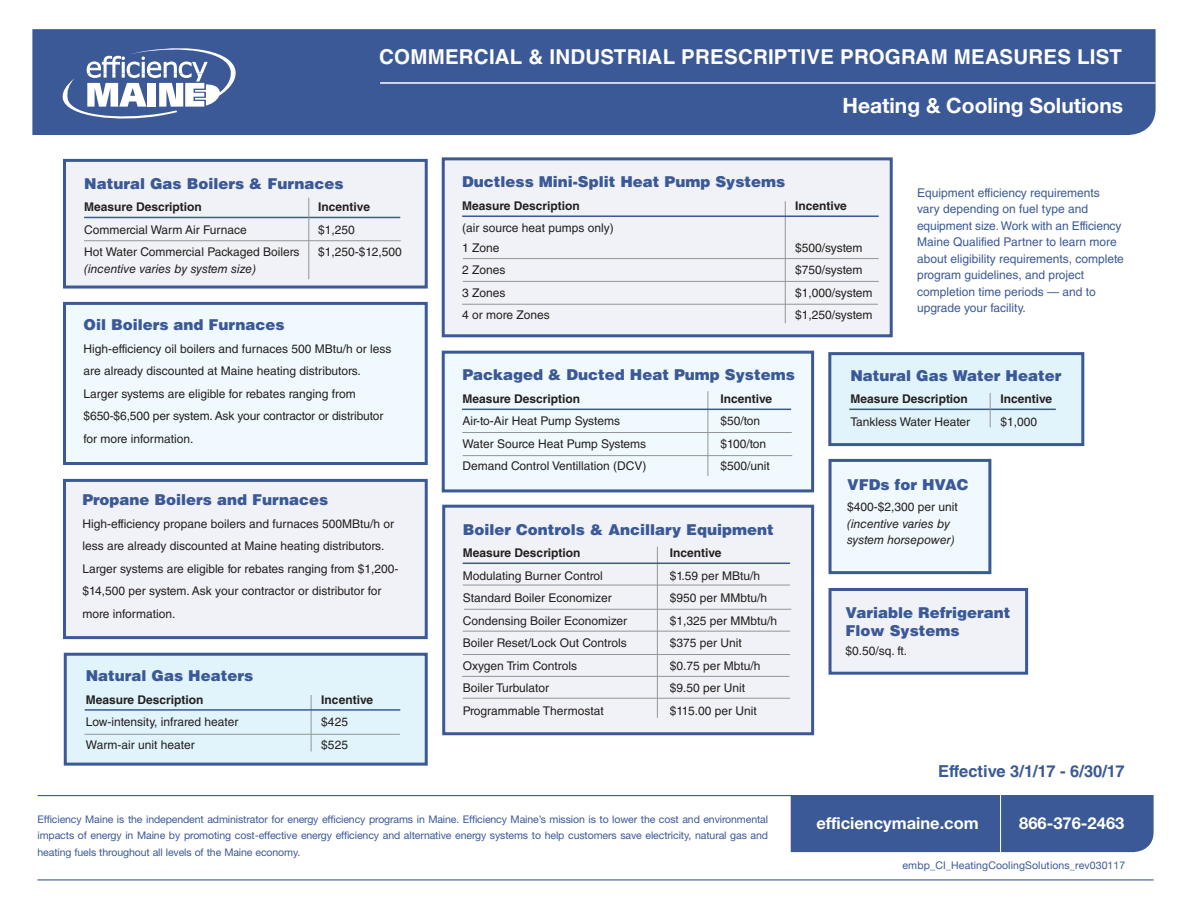
<style>
.page{position:relative;width:1188px;height:918px;background:#fff}
.page>*{position:absolute;margin:0;border:0;box-sizing:border-box;transform-origin:0 0}
.t1{font:700 21px "Helvetica Neue";color:#fff}
.t2{font:700 20.55px "Helvetica LT Std";letter-spacing:.01em;color:#fff}
.t3{font:700 16.5px "Helvetica Neue LT Std";color:#fff}
.t4{font:700 16.5px "Helvetica LT Std";color:#3b5997}
.t5{font:900 15px "Helvetica LT Std";color:#3b5997}
.t6{font:12px/22.5px "Helvetica LT Std";color:#231f20}
.t7{font:12px/16.5px "Helvetica LT Std";color:#3b5997}
.t8{font:700 12px "Helvetica LT Std";color:#231f20}
.t9{font:italic 12px "Helvetica LT Std";color:#231f20}
.t10{font:10.5px/16.5px "Helvetica Neue LT Std";letter-spacing:-.01em;color:#3b5997;text-align:justify}
.t11{font:10.5px "Helvetica Neue";letter-spacing:.01em;color:#3b5997}
</style>
<div class="page">
<div style="left:442px;top:505px;width:372px;height:230px;background:#f1f2f7;border:3px solid #3b5997"></div>
<div style="left:829px;top:588px;width:199px;height:87px;background:#f1f2f7;border:3px solid #3b5997"></div>
<div style="left:829px;top:459px;width:162px;height:115px;background:#f0f9fd;border:3px solid #3b5997"></div>
<div style="left:442px;top:351px;width:372px;height:141px;background:#f0f9fd;border:3px solid #3b5997"></div>
<div style="left:442px;top:157px;width:451px;height:180px;background:#f1f2f7;border:3px solid #3b5997"></div>
<div style="left:63px;top:479px;width:365px;height:160px;background:#f1f2f7;border:3px solid #3b5997"></div>
<div style="left:63px;top:302px;width:365px;height:163px;background:#f0f9fd;border:3px solid #3b5997"></div>
<div style="left:63px;top:159px;width:365px;height:130px;background:#f1f2f7;border:3px solid #3b5997"></div>
<hr style="left:785px;top:201px;width:1px;height:122px;background:#939598">
<div style="left:32px;top:29px;width:1124px;height:106px;background:#3b5997"></div>
<hr style="left:38px;top:795px;width:1115px;height:1px;background:#3b5997">
<div style="left:791px;top:796px;width:363px;height:56px;background:#3b5997"></div>
<hr style="left:1000px;top:792px;width:1px;height:64px;background:#fff">
<hr style="left:380px;top:82px;width:776px;height:2px;background:#fff">
<svg style="left:63px;top:48px;width:173px;height:71px"></svg>
<hr style="left:38px;top:879px;width:1116px;height:1px;background:#3b5997">
<hr style="left:84px;top:217px;width:316px;height:1px;background:#3b5997">
<hr style="left:84px;top:240px;width:317px;height:1px;background:#939598">
<div style="left:64px;top:653px;width:364px;height:113px;background:#e1f4fc;border:3px solid #3b5997"></div>
<hr style="left:311px;top:695px;width:1px;height:56px;background:#939598">
<hr style="left:85px;top:709px;width:315px;height:2px;background:#3b5997">
<hr style="left:84px;top:734px;width:316px;height:1px;background:#939598">
<hr style="left:462px;top:215px;width:417px;height:2px;background:#3b5997">
<hr style="left:463px;top:281px;width:416px;height:1px;background:#939598">
<hr style="left:462px;top:304px;width:416px;height:1px;background:#939598">
<hr style="left:463px;top:258px;width:416px;height:1px;background:#939598">
<hr style="left:708px;top:391px;width:1px;height:85px;background:#939598">
<hr style="left:462px;top:409px;width:329px;height:1px;background:#3b5997">
<hr style="left:462px;top:432px;width:330px;height:1px;background:#939598">
<hr style="left:657px;top:547px;width:1px;height:171px;background:#939598">
<hr style="left:463px;top:563px;width:327px;height:1px;background:#3b5997">
<hr style="left:463px;top:585px;width:327px;height:1px;background:#939598">
<hr style="left:464px;top:609px;width:327px;height:1px;background:#939598">
<hr style="left:463px;top:631px;width:327px;height:1px;background:#939598">
<hr style="left:463px;top:654px;width:327px;height:1px;background:#939598">
<hr style="left:462px;top:676px;width:328px;height:1px;background:#939598">
<hr style="left:463px;top:698px;width:327px;height:1px;background:#939598">
<hr style="left:308px;top:198px;width:1px;height:81px;background:#939598">
<div style="left:828px;top:352px;width:256px;height:94px;background:#e1f4fc;border:3px solid #3b5997"></div>
<hr style="left:849px;top:409px;width:207px;height:1px;background:#3b5997">
<hr style="left:990px;top:393px;width:1px;height:34px;background:#939598">
<hr style="left:463px;top:455px;width:329px;height:1px;background:#939598">
<p class="t2" style="left:379px;top:45px;width:744px">COMMERCIAL &amp; INDUSTRIAL PRESCRIPTIVE PROGRAM MEASURES LIST</p>
<p class="t1" style="left:842px;top:87px;width:282px">Heating &amp; Cooling Solutions</p>
<p class="t5" style="left:84px;top:174px;width:261px">Natural Gas Boilers &amp; Furnaces</p>
<p class="t8" style="left:84px;top:200px;width:119px">Measure Description</p>
<p class="t8" style="left:318px;top:200px;width:53px">Incentive</p>
<p class="t6" style="left:84px;top:218px;width:164px">Commercial Warm Air Furnace</p>
<p class="t6" style="left:318px;top:218px;width:38px">$1,250</p>
<p class="t6" style="left:84px;top:241px;width:217px">Hot Water Commercial Packaged Boilers</p>
<p class="t6" style="left:318px;top:241px;width:85px">$1,250-$12,500</p>
<p class="t9" style="left:84px;top:262px;width:173px">(incentive varies by system size)</p>
<p class="t5" style="left:84px;top:315px;width:203px">Oil Boilers and Furnaces</p>
<p class="t6" style="left:84px;top:337px;width:310px">High-efficiency oil boilers and furnaces 500 MBtu/h or less are already discounted at Maine heating distributors.</p>
<p class="t6" style="left:84px;top:382px;width:274px">Larger systems are eligible for rebates ranging from</p>
<p class="t6" style="left:84px;top:405px;width:301px">$650-$6,500 per system. Ask your contractor or distributor</p>
<p class="t6" style="left:84px;top:427px;width:112px">for more information.</p>
<p class="t5" style="left:82px;top:490px;width:247px">Propane Boilers and Furnaces</p>
<p class="t6" style="left:82px;top:512px;width:318px">High-efficiency propane boilers and furnaces 500MBtu/h or less are already discounted at Maine heating distributors.<br>Larger systems are eligible for rebates ranging from $1,200- $14,500 per system. Ask your contractor or distributor for more information.</p>
<p class="t5" style="left:86px;top:666px;width:169px">Natural Gas Heaters</p>
<p class="t8" style="left:86px;top:692px;width:119px">Measure Description</p>
<p class="t8" style="left:321px;top:692px;width:53px">Incentive</p>
<p class="t6" style="left:86px;top:711px;width:154px">Low-intensity, infrared heater</p>
<p class="t6" style="left:321px;top:711px;width:28px">$425</p>
<p class="t6" style="left:86px;top:733px;width:110px">Warm-air unit heater</p>
<p class="t6" style="left:321px;top:733px;width:28px">$525</p>
<p class="t5" style="left:462px;top:172px;width:325px">Ductless Mini-Split Heat Pump Systems</p>
<p class="t8" style="left:462px;top:198px;width:119px">Measure Description</p>
<p class="t8" style="left:795px;top:198px;width:53px">Incentive</p>
<p class="t6" style="left:462px;top:217px;width:153px">(air source heat pumps only)</p>
<p class="t6" style="left:462px;top:236px;width:39px">1 Zone</p>
<p class="t6" style="left:795px;top:236px;width:69px">$500/system</p>
<p class="t6" style="left:462px;top:259px;width:45px">2 Zones</p>
<p class="t6" style="left:795px;top:259px;width:69px">$750/system</p>
<p class="t6" style="left:462px;top:281px;width:45px">3 Zones</p>
<p class="t6" style="left:795px;top:281px;width:79px">$1,000/system</p>
<p class="t6" style="left:462px;top:304px;width:89px">4 or more Zones</p>
<p class="t6" style="left:795px;top:304px;width:79px">$1,250/system</p>
<p class="t7" style="left:917px;top:184px;width:208px">Equipment efficiency requirements vary depending on fuel type and equipment size. Work with an Efficiency Maine Qualified Partner to learn more about eligibility requirements, complete program guidelines, and project</p>
<p class="t7" style="left:917px;top:283px;width:180px">completion time periods — and to upgrade your facility.</p>
<p class="t5" style="left:462px;top:365px;width:334px">Packaged &amp; Ducted Heat Pump Systems</p>
<p class="t8" style="left:462px;top:391px;width:119px">Measure Description</p>
<p class="t8" style="left:720px;top:391px;width:53px">Incentive</p>
<p class="t6" style="left:462px;top:410px;width:159px">Air-to-Air Heat Pump Systems</p>
<p class="t6" style="left:720px;top:410px;width:41px">$50/ton</p>
<p class="t6" style="left:462px;top:432px;width:185px">Water Source Heat Pump Systems</p>
<p class="t6" style="left:720px;top:432px;width:47px">$100/ton</p>
<p class="t6" style="left:462px;top:455px;width:186px">Demand Control Ventillation (DCV)</p>
<p class="t6" style="left:720px;top:455px;width:51px">$500/unit</p>
<p class="t5" style="left:463px;top:519px;width:312px">Boiler Controls &amp; Ancillary Equipment</p>
<p class="t8" style="left:463px;top:545px;width:119px">Measure Description</p>
<p class="t8" style="left:670px;top:545px;width:53px">Incentive</p>
<p class="t6" style="left:463px;top:564px;width:141px">Modulating Burner Control</p>
<p class="t6" style="left:670px;top:564px;width:92px">$1.59 per MBtu/h</p>
<p class="t6" style="left:463px;top:587px;width:150px">Standard Boiler Economizer</p>
<p class="t6" style="left:670px;top:587px;width:99px">$950 per MMbtu/h</p>
<p class="t6" style="left:463px;top:609px;width:166px">Condensing Boiler Economizer</p>
<p class="t6" style="left:670px;top:609px;width:109px">$1,325 per MMbtu/h</p>
<p class="t6" style="left:463px;top:632px;width:165px">Boiler Reset/Lock Out Controls</p>
<p class="t6" style="left:670px;top:632px;width:74px">$375 per Unit</p>
<p class="t6" style="left:463px;top:654px;width:116px">Oxygen Trim Controls</p>
<p class="t6" style="left:670px;top:654px;width:92px">$0.75 per Mbtu/h</p>
<p class="t6" style="left:463px;top:677px;width:88px">Boiler Turbulator</p>
<p class="t6" style="left:670px;top:677px;width:77px">$9.50 per Unit</p>
<p class="t6" style="left:463px;top:699px;width:142px">Programmable Thermostat</p>
<p class="t6" style="left:670px;top:699px;width:88px">$115.00 per Unit</p>
<p class="t5" style="left:850px;top:365px;width:213px">Natural Gas Water Heater</p>
<p class="t8" style="left:850px;top:392px;width:119px">Measure Description</p>
<p class="t8" style="left:1000px;top:392px;width:53px">Incentive</p>
<p class="t6" style="left:850px;top:410px;width:121px">Tankless Water Heater</p>
<p class="t6" style="left:1000px;top:410px;width:38px">$1,000</p>
<p class="t5" style="left:847px;top:475px;width:123px">VFDs for HVAC</p>
<p class="t6" style="left:847px;top:496px;width:112px">$400-$2,300 per unit</p>
<p class="t9" style="left:847px;top:517px;width:105px">(incentive varies by</p>
<p class="t9" style="left:847px;top:533px;width:109px">system horsepower)</p>
<p class="t5" style="left:846px;top:603px;width:167px">Variable Refrigerant</p>
<p class="t5" style="left:846px;top:621px;width:116px">Flow Systems</p>
<p class="t6" style="left:846px;top:640px;width:63px">$0.50/sq. ft.</p>
<p class="t4" style="left:938px;top:761px;width:188px">Effective 3/1/17 - 6/30/17</p>
<p class="t10" style="left:38px;top:811px;width:732px">Efficiency Maine is the independent administrator for energy efficiency programs in Maine. Efficiency Maine’s mission is to lower the cost and environmental impacts of energy in Maine by promoting cost-effective energy efficiency and alternative energy systems to help customers save electricity, natural gas and heating fuels throughout all levels of the Maine economy.</p>
<p class="t3" style="left:816px;top:813px;width:164px">efficiencymaine.com</p>
<p class="t3" style="left:1019px;top:813px;width:107px">866-376-2463</p>
<p class="t11" style="left:903px;top:857px;width:224px">embp_CI_HeatingCoolingSolutions_rev030117</p>
</div>
